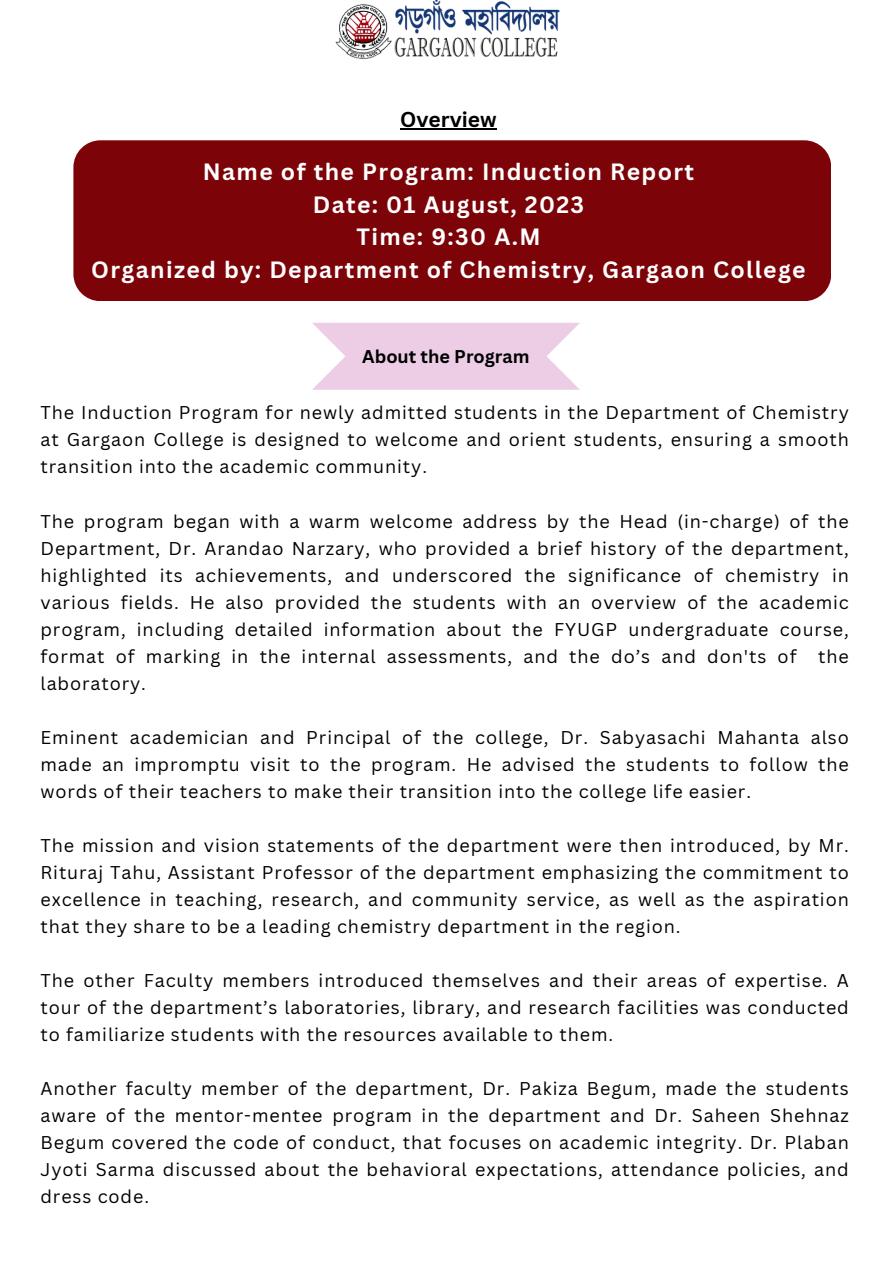
<style>
.page{position:relative;width:894px;height:1264px;background:#fff}
.page>*{position:absolute;margin:0;border:0;box-sizing:border-box;transform-origin:0 0}
.t1{font:700 22.95px/32.7px "Canva Sans";letter-spacing:.06em;color:#fff;text-align:center}
.t2{font:700 21px "Canva Sans";color:#000}
.t3{font:18px/27px "Canva Sans";letter-spacing:.05em;color:#000;text-align:justify}
.t4{font:700 18px "Canva Sans";color:#000}
</style>
<div class="page">
<div style="left:73px;top:140px;width:758px;height:161px;background:#7c0409;border-radius:27px"></div>
<hr style="left:400px;top:128px;width:96px;height:1px;background:#000">
<svg style="left:312px;top:323px;width:268px;height:67px;background:#eed3e8"></svg>
<img style="left:391px;top:0;width:168px;height:57px">
<img style="left:335px;top:4px;width:56px;height:55px">
<p class="t2" style="left:400px;top:105px;width:98px">Overview</p>
<p class="t1" style="left:91px;top:155px;width:715px">Name of the Program: Induction Report<br>Date: 01 August, 2023<br>Time: 9:30 A.M<br>Organized by: Department of Chemistry, Gargaon College</p>
<p class="t4" style="left:362px;top:344px;width:169px">About the Program</p>
<h1 class="t3" style="left:40px;top:399px;width:809px">The Induction Program for newly admitted students in the Department of Chemistry at Gargaon College is designed to welcome and orient students, ensuring a smooth transition into the academic community.</h1>
<h1 class="t3" style="left:40px;top:507px;width:809px">The program began with a warm welcome address by the Head (in-charge) of the Department, Dr. Arandao Narzary, who provided a brief history of the department, highlighted its achievements, and underscored the significance of chemistry in various fields. He also provided the students with an overview of the academic program, including detailed information about the FYUGP undergraduate course, format of marking in the internal assessments, and the do’s and don'ts of the laboratory.</h1>
<h2 class="t3" style="left:40px;top:723px;width:809px">Eminent academician and Principal of the college, Dr. Sabyasachi Mahanta also made an impromptu visit to the program. He advised the students to follow the words of their teachers to make their transition into the college life easier.</h2>
<p class="t3" style="left:40px;top:831px;width:809px">The mission and vision statements of the department were then introduced, by Mr.<br>Rituraj Tahu, Assistant Professor of the department emphasizing the commitment to excellence in teaching, research, and community service, as well as the aspiration that they share to be a leading chemistry department in the region.</p>
<p class="t3" style="left:40px;top:966px;width:809px">The other Faculty members introduced themselves and their areas of expertise. A tour of the department’s laboratories, library, and research facilities was conducted to familiarize students with the resources available to them.</p>
<p class="t3" style="left:40px;top:1074px;width:809px">Another faculty member of the department, Dr. Pakiza Begum, made the students aware of the mentor-mentee program in the department and Dr. Saheen Shehnaz Begum covered the code of conduct, that focuses on academic integrity. Dr. Plaban Jyoti Sarma discussed about the behavioral expectations, attendance policies, and dress code.</p>
</div>
